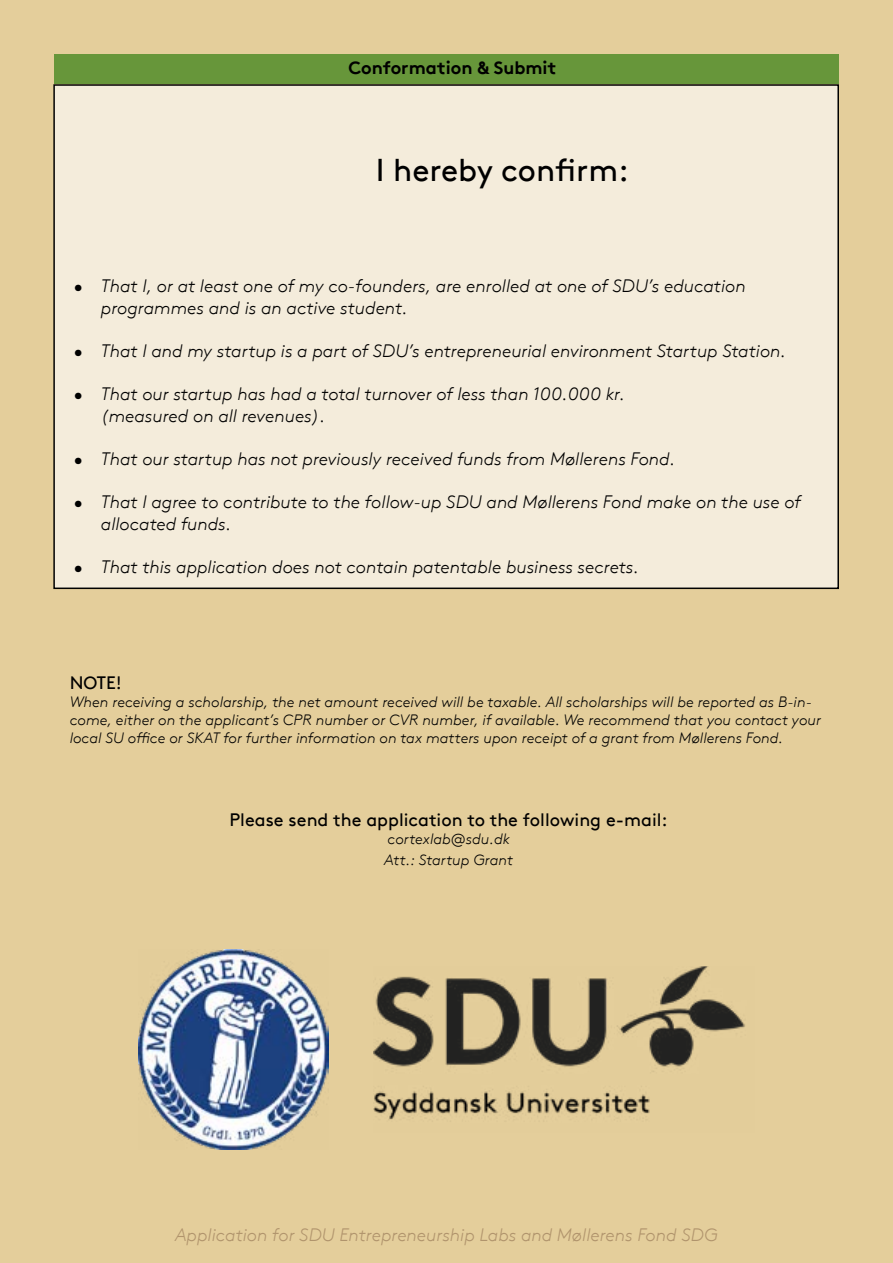
<style>
.page{position:relative;width:893px;height:1263px;background:#e4ce9b}
.page>*{position:absolute;margin:0;border:0;box-sizing:border-box;transform-origin:0 0}
.t1{font:31.5px "Brown Pro TT";color:#000}
.t2{font:italic 300 18px/21.6px "Brown Pro TT";color:#000}
.t3{font:italic 300 18px "Brown Pro TT";color:#7d5a3e}
.t4{font:18px "Brown Pro TT";color:#000}
.t5{font:700 18px "Brown Pro TT";color:#000}
.t6{font:italic 300 15px/18px "Brown Pro TT";color:#000}
</style>
<div class="page">
<img style="left:139px;top:949px;width:190px;height:200px">
<img style="left:374px;top:966px;width:371px;height:154px">
<div style="left:54px;top:85px;width:784px;height:503px;background:#f4ecdb"></div>
<div style="left:54px;top:54px;width:785px;height:30px;background:#67963a"></div>
<p class="t5" style="left:348px;top:53px;width:210px">Conformation &amp; Submit</p>
<h1 class="t1" style="left:376px;top:146px;width:254px">I hereby confirm:</h1>
<p class="t2" style="left:101px;top:274px;width:646px;text-indent:-27px">• That I, or at least one of my co-founders, are enrolled at one of SDU’s education programmes and is an active student.</p>
<p class="t2" style="left:74px;top:339px;width:714px">• That I and my startup is a part of SDU’s entrepreneurial environment Startup Station.</p>
<p class="t2" style="left:101px;top:382px;width:526px;text-indent:-27px">• That our startup has had a total turnover of less than 100.000 kr. (measured on all revenues).</p>
<p class="t2" style="left:74px;top:447px;width:603px">• That our startup has not previously received funds from Møllerens Fond.</p>
<p class="t2" style="left:101px;top:490px;width:701px;text-indent:-27px">• That I agree to contribute to the follow-up SDU and Møllerens Fond make on the use of allocated funds.</p>
<p class="t2" style="left:74px;top:555px;width:567px">• That this application does not contain patentable business secrets.</p>
<p class="t4" style="left:70px;top:669px;width:54px">NOTE!</p>
<p class="t6" style="left:70px;top:692px;width:753px">When receiving a scholarship, the net amount received will be taxable. All scholarships will be reported as B-in&shy;come, either on the applicant’s CPR number or CVR number, if available. We recommend that you contact your local SU office or SKAT for further information on tax matters upon receipt of a grant from Møllerens Fond.</p>
<p class="t4" style="left:230px;top:805px;width:440px">Please send the application to the following e-mail:</p>
<p class="t6" style="left:384px;top:826px;width:130px;line-height:21.6px">cortexlab@sdu.dk<br>Att.: Startup Grant</p>
<p class="t3" style="left:175px;top:1221px;width:544px">Application for SDU Entrepreneurship Labs and Møllerens Fond SDG</p>
</div>
